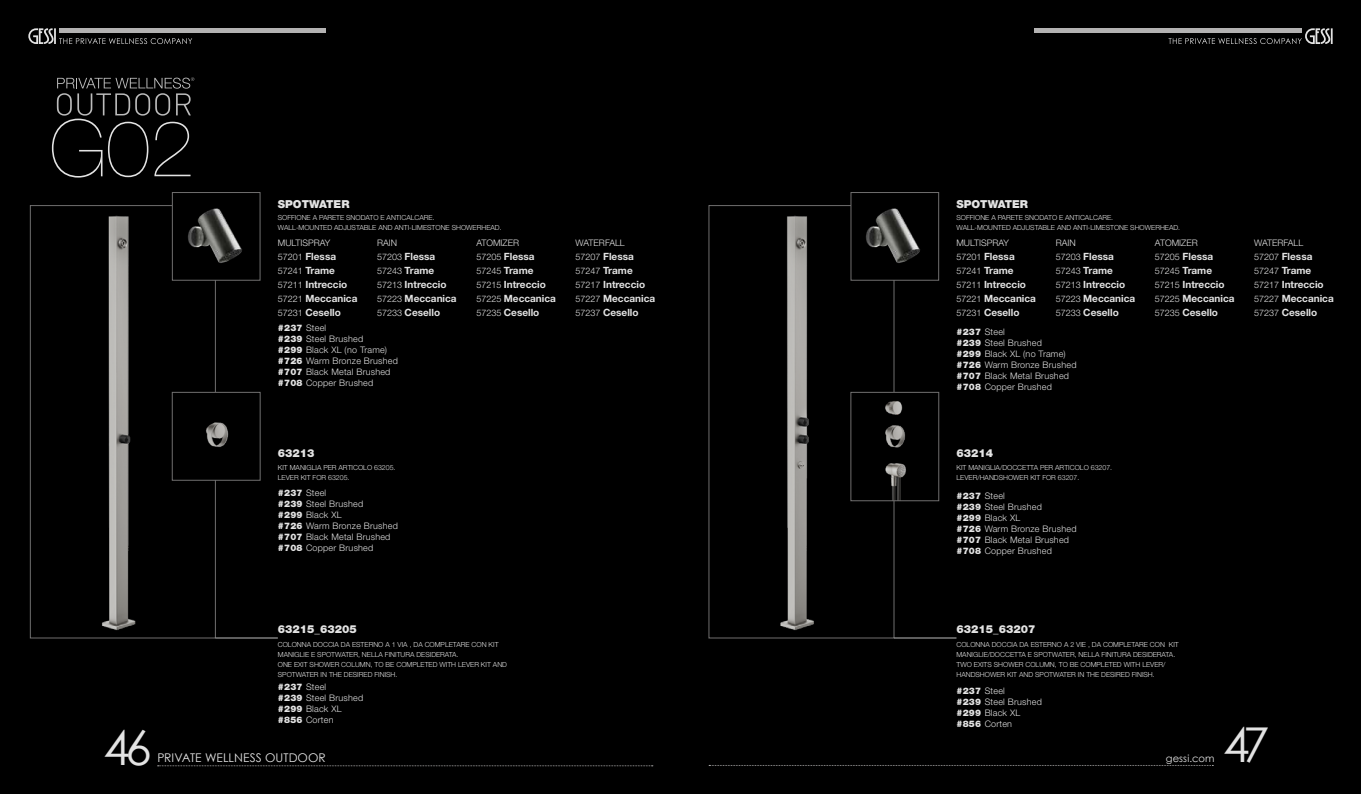
<style>
.page{position:relative;width:1361px;height:794px;background:#000}
.page>*{position:absolute;margin:0;border:0;box-sizing:border-box;transform-origin:0 0}
.t1{font:200 78.8px "Helvetica Neue LT Std";color:#e3e3e3}
.t2{font:48px "Century Gothic";color:#e3e3e3}
.t3{font:12px "Century Gothic";color:#e3e3e3}
.t4{font:900 11px "Helvetica Neue LT Std";color:#e3e3e3}
.t5{font:700 10px/14px "Helvetica Neue LT Std";color:#e3e3e3}
.t6{font:10px "Century Gothic";letter-spacing:.015em;color:#e3e3e3}
.t7{font:300 9px/11px "Helvetica Neue LT Std";letter-spacing:.025em;color:#e3e3e3}
.t8{font:300 9px "Helvetica Neue LT Std";color:#e3e3e3}
.t9{font:300 7px/10px "Helvetica Neue LT Std";color:#e3e3e3}
.s1{font-weight:300;font-size:9px}
.s2{font-weight:700;font-size:10px}
.s3{font-weight:900}
</style>
<div class="page">
<img style="left:102px;top:207px;width:111px;height:424px">
<div style="left:30px;top:205px;width:185px;height:433px;border:1px solid #706f6f"></div>
<img style="left:174px;top:394px;width:55px;height:84px">
<div style="left:172px;top:392px;width:88px;height:88px;border:1px solid #706f6f"></div>
<img style="left:174px;top:205px;width:68px;height:73px">
<div style="left:172px;top:192px;width:88px;height:88px;border:1px solid #706f6f"></div>
<hr style="left:215px;top:638px;width:63px;height:1px;background:#bcbcbc">
<img style="left:780px;top:207px;width:112px;height:423px">
<div style="left:709px;top:205px;width:185px;height:433px;border:1px solid #706f6f"></div>
<img style="left:853px;top:394px;width:53px;height:105px">
<div style="left:851px;top:392px;width:88px;height:109px;border:1px solid #706f6f"></div>
<img style="left:853px;top:205px;width:67px;height:73px">
<div style="left:851px;top:192px;width:88px;height:88px;border:1px solid #706f6f"></div>
<hr style="left:894px;top:638px;width:62px;height:1px;background:#bcbcbc">
<svg style="left:57px;top:77px;width:137px;height:39px"></svg>
<div style="left:59px;top:28px;width:267px;height:5px;background:#b3b2b2"></div>
<svg style="left:28px;top:28px;width:164px;height:16px"></svg>
<div style="left:1035px;top:28px;width:267px;height:5px;background:#b3b2b2"></div>
<svg style="left:1168px;top:28px;width:164px;height:16px"></svg>
<svg style="left:158px;top:765px;width:495px;height:1px"></svg>
<svg style="left:709px;top:765px;width:504px;height:1px"></svg>
<h1 class="t1" style="left:49px;top:103px;width:146px">G02</h1>
<h3 class="t4" style="left:278px;top:197px;width:73px">SPOTWATER</h3>
<p class="t9" style="left:278px;top:212px;width:225px">SOFFIONE A PARETE SNODATO E ANTICALCARE.<br>WALL-MOUNTED ADJUSTABLE AND ANTI-LIMESTONE SHOWERHEAD.</p>
<p class="t8" style="left:278px;top:237px;width:54px">MULTISPRAY</p>
<h3 class="t5" style="left:278px;top:249px;width:60px"><span class="s1">57201</span> Flessa</h3>
<p class="t7" style="left:278px;top:265px;width:59px">57241 <span class="s2">Trame</span></p>
<h3 class="t5" style="left:278px;top:277px;width:81px"><span class="s1">57211</span> Intreccio<br><span class="s1">57221</span> Meccanica<br><span class="s1">57231</span> Cesello</h3>
<p class="t7" style="left:377px;top:237px;width:22px">RAIN</p>
<h3 class="t5" style="left:377px;top:249px;width:60px"><span class="s1">57203</span> Flessa</h3>
<p class="t7" style="left:377px;top:265px;width:59px">57243 <span class="s2">Trame</span></p>
<h3 class="t5" style="left:377px;top:277px;width:81px"><span class="s1">57213</span> Intreccio<br><span class="s1">57223</span> Meccanica<br><span class="s1">57233</span> Cesello</h3>
<p class="t7" style="left:278px;top:322px;width:122px"><span class="s3">#237</span> Steel<br><span class="s3">#239</span> Steel Brushed<br><span class="s3">#299</span> Black XL (no Trame) <span class="s3">#726</span> Warm Bronze Brushed <span class="s3">#707</span> Black Metal Brushed <span class="s3">#708</span> Copper Brushed</p>
<p class="t8" style="left:476px;top:237px;width:44px">ATOMIZER</p>
<h3 class="t5" style="left:476px;top:249px;width:60px"><span class="s1">57205</span> Flessa</h3>
<p class="t7" style="left:476px;top:265px;width:59px">57245 <span class="s2">Trame</span></p>
<h3 class="t5" style="left:476px;top:277px;width:81px"><span class="s1">57215</span> Intreccio<br><span class="s1">57225</span> Meccanica<br><span class="s1">57235</span> Cesello</h3>
<p class="t8" style="left:575px;top:237px;width:51px">WATERFALL</p>
<h3 class="t5" style="left:575px;top:249px;width:60px"><span class="s1">57207</span> Flessa</h3>
<p class="t7" style="left:575px;top:265px;width:59px">57247 <span class="s2">Trame</span></p>
<h3 class="t5" style="left:575px;top:277px;width:81px"><span class="s1">57217</span> Intreccio<br><span class="s1">57227</span> Meccanica<br><span class="s1">57237</span> Cesello</h3>
<h3 class="t4" style="left:278px;top:446px;width:38px">63213</h3>
<p class="t9" style="left:278px;top:462px;width:119px">KIT MANIGLIA PER ARTICOLO 63205.<br>LEVER KIT FOR 63205.</p>
<p class="t7" style="left:278px;top:487px;width:122px"><span class="s3">#237</span> Steel<br><span class="s3">#239</span> Steel Brushed<br><span class="s3">#299</span> Black XL<br><span class="s3">#726</span> Warm Bronze Brushed <span class="s3">#707</span> Black Metal Brushed <span class="s3">#708</span> Copper Brushed</p>
<h3 class="t4" style="left:278px;top:623px;width:80px">63215_63205</h3>
<p class="t9" style="left:278px;top:639px;width:231px">COLONNA DOCCIA DA ESTERNO A 1 VIA , DA COMPLETARE CON KIT MANIGLIE E SPOTWATER, NELLA FINITURA DESIDERATA.<br>ONE EXIT SHOWER COLUMN, TO BE COMPLETED WITH LEVER KIT AND SPOTWATER IN THE DESIRED FINISH.</p>
<h3 class="t4" style="left:956px;top:197px;width:73px">SPOTWATER</h3>
<p class="t9" style="left:956px;top:212px;width:225px">SOFFIONE A PARETE SNODATO E ANTICALCARE.<br>WALL-MOUNTED ADJUSTABLE AND ANTI-LIMESTONE SHOWERHEAD.</p>
<p class="t8" style="left:956px;top:237px;width:54px">MULTISPRAY</p>
<h3 class="t5" style="left:956px;top:249px;width:60px"><span class="s1">57201</span> Flessa</h3>
<p class="t7" style="left:956px;top:265px;width:59px">57241 <span class="s2">Trame</span></p>
<h3 class="t5" style="left:956px;top:277px;width:81px"><span class="s1">57211</span> Intreccio<br><span class="s1">57221</span> Meccanica<br><span class="s1">57231</span> Cesello</h3>
<p class="t7" style="left:1055px;top:237px;width:22px">RAIN</p>
<h3 class="t5" style="left:1055px;top:249px;width:60px"><span class="s1">57203</span> Flessa</h3>
<p class="t7" style="left:1055px;top:265px;width:59px">57243 <span class="s2">Trame</span></p>
<h3 class="t5" style="left:1055px;top:277px;width:81px"><span class="s1">57213</span> Intreccio<br><span class="s1">57223</span> Meccanica<br><span class="s1">57233</span> Cesello</h3>
<p class="t7" style="left:956px;top:326px;width:122px"><span class="s3">#237</span> Steel<br><span class="s3">#239</span> Steel Brushed<br><span class="s3">#299</span> Black XL (no Trame) <span class="s3">#726</span> Warm Bronze Brushed <span class="s3">#707</span> Black Metal Brushed <span class="s3">#708</span> Copper Brushed</p>
<p class="t8" style="left:1155px;top:237px;width:44px">ATOMIZER</p>
<h3 class="t5" style="left:1155px;top:249px;width:60px"><span class="s1">57205</span> Flessa</h3>
<p class="t7" style="left:1155px;top:265px;width:59px">57245 <span class="s2">Trame</span></p>
<h3 class="t5" style="left:1155px;top:277px;width:81px"><span class="s1">57215</span> Intreccio<br><span class="s1">57225</span> Meccanica<br><span class="s1">57235</span> Cesello</h3>
<p class="t8" style="left:1254px;top:237px;width:51px">WATERFALL</p>
<h3 class="t5" style="left:1254px;top:249px;width:60px"><span class="s1">57207</span> Flessa</h3>
<p class="t7" style="left:1254px;top:265px;width:59px">57247 <span class="s2">Trame</span></p>
<h3 class="t5" style="left:1254px;top:277px;width:81px"><span class="s1">57217</span> Intreccio<br><span class="s1">57227</span> Meccanica<br><span class="s1">57237</span> Cesello</h3>
<h3 class="t4" style="left:956px;top:446px;width:38px">63214</h3>
<p class="t9" style="left:956px;top:462px;width:157px">KIT MANIGLIA/DOCCETTA PER ARTICOLO 63207.<br>LEVER/HANDSHOWER KIT FOR 63207.</p>
<p class="t7" style="left:956px;top:490px;width:122px"><span class="s3">#237</span> Steel<br><span class="s3">#239</span> Steel Brushed<br><span class="s3">#299</span> Black XL<br><span class="s3">#726</span> Warm Bronze Brushed <span class="s3">#707</span> Black Metal Brushed <span class="s3">#708</span> Copper Brushed</p>
<h3 class="t4" style="left:956px;top:623px;width:80px">63215_63207</h3>
<p class="t9" style="left:956px;top:639px;width:224px">COLONNA DOCCIA DA ESTERNO A 2 VIE , DA COMPLETARE CON KIT MANIGLIE/DOCCETTA E SPOTWATER, NELLA FINITURA DESIDERATA.<br>TWO EXITS SHOWER COLUMN, TO BE COMPLETED WITH LEVER/ HANDSHOWER KIT AND SPOTWATER IN THE DESIRED FINISH.</p>
<h2 class="t2" style="left:103px;top:714px;width:50px">46</h2>
<p class="t7" style="left:278px;top:681px;width:87px"><span class="s3">#237</span> Steel<br><span class="s3">#239</span> Steel Brushed <span class="s3">#299</span> Black XL <span class="s3">#856</span> Corten</p>
<p class="t7" style="left:956px;top:685px;width:87px"><span class="s3">#237</span> Steel<br><span class="s3">#239</span> Steel Brushed <span class="s3">#299</span> Black XL <span class="s3">#856</span> Corten</p>
<h3 class="t3" style="left:157px;top:749px;width:170px">PRIVATE WELLNESS OUTDOOR</h3>
<h3 class="t6" style="left:1166px;top:752px;width:50px">gessi.com</h3>
<h2 class="t2" style="left:1223px;top:711px;width:47px">47</h2>
</div>
